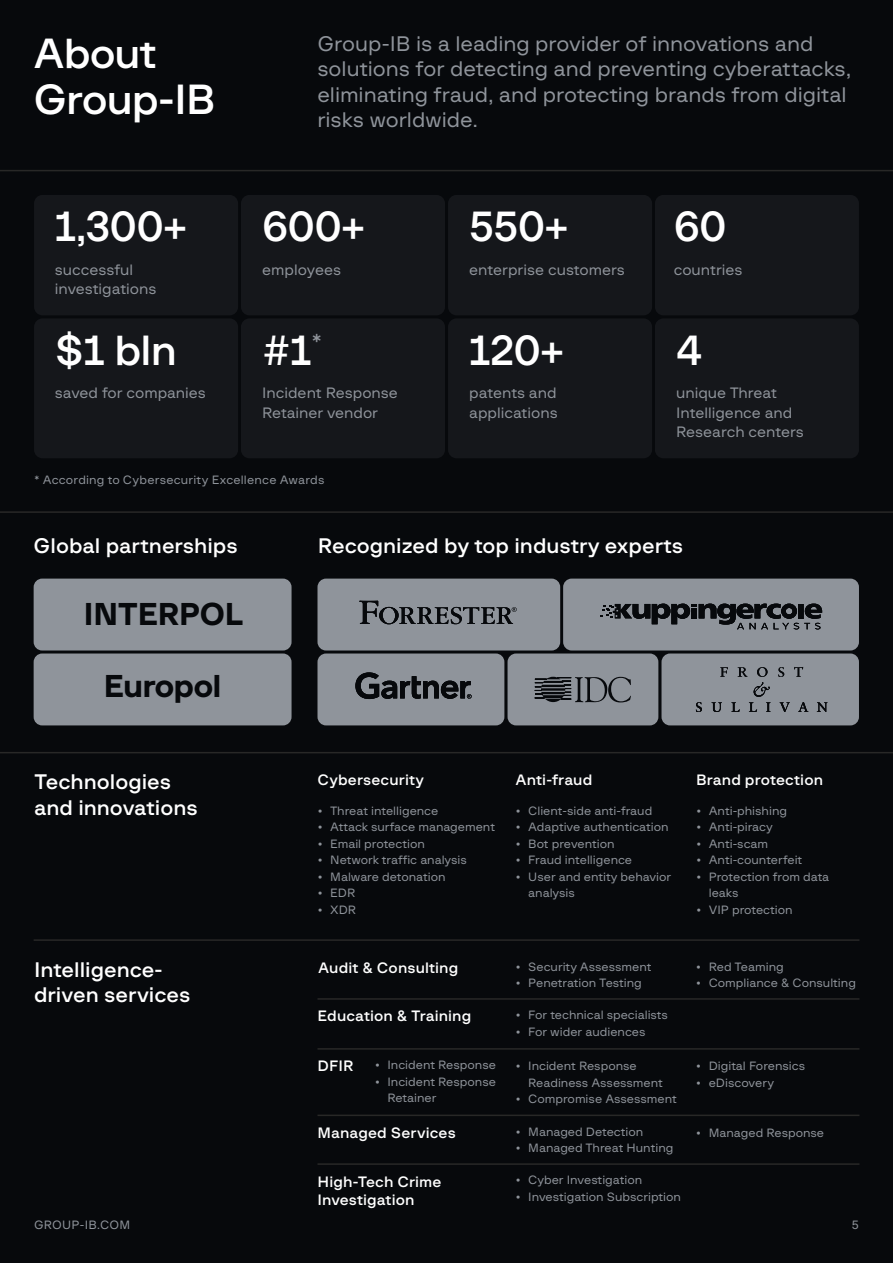
<style>
.page{position:relative;width:893px;height:1263px;background:#07090c}
.page>*{position:absolute;margin:0;border:0;box-sizing:border-box;transform-origin:0 0}
.t1{font:42px/46.5px "G font Medium";letter-spacing:-.02em;color:#fff}
.t2{font:31.5px "G font Bold";letter-spacing:-.03em;color:#07090c}
.t3{font:21px/25.5px "G font Regular";color:#8f949b}
.t4{font:21px/25.5px "G font Medium";color:#fff}
.t5{font:15px/19.5px "G font Regular";color:#8f949b}
.t6{font:15px/18px "G font Medium";letter-spacing:.005em;color:#fff}
.t7{font:12px/16.5px "G font Regular";color:#8f949b}
.t8{font:12px "G font Regular";letter-spacing:.02em;color:#8f949b}
</style>
<div class="page">
<hr style="left:0;top:752px;width:893px;height:1px;background:#282827">
<hr style="left:34px;top:939px;width:825px;height:2px;background:#282827">
<hr style="left:317px;top:998px;width:542px;height:2px;background:#282827">
<hr style="left:317px;top:1048px;width:542px;height:2px;background:#282827">
<hr style="left:317px;top:1114px;width:542px;height:2px;background:#282827">
<hr style="left:317px;top:1163px;width:542px;height:2px;background:#282827">
<hr style="left:0;top:170px;width:893px;height:1px;background:#282827">
<hr style="left:0;top:511px;width:893px;height:2px;background:#282827">
<div style="left:34px;top:579px;width:258px;height:71px;background:#8f949b;border-radius:9px"></div>
<div style="left:34px;top:653px;width:258px;height:72px;background:#8f949b;border-radius:9px"></div>
<div style="left:317px;top:579px;width:243px;height:71px;background:#8f949b;border-radius:9px"></div>
<div style="left:317px;top:653px;width:187px;height:72px;background:#8f949b;border-radius:9px"></div>
<div style="left:508px;top:653px;width:150px;height:72px;background:#8f949b;border-radius:9px"></div>
<div style="left:661px;top:653px;width:198px;height:72px;background:#8f949b;border-radius:9px"></div>
<div style="left:563px;top:579px;width:296px;height:71px;background:#8f949b;border-radius:9px"></div>
<svg style="left:601px;top:604px;width:221px;height:25px"></svg>
<svg style="left:535px;top:677px;width:96px;height:25px"></svg>
<svg style="left:696px;top:667px;width:131px;height:45px"></svg>
<svg style="left:359px;top:601px;width:158px;height:23px"></svg>
<svg style="left:355px;top:672px;width:117px;height:27px"></svg>
<div style="left:34px;top:195px;width:204px;height:120px;background:#15171b;border-radius:9px"></div>
<div style="left:34px;top:318px;width:204px;height:140px;background:#15171b;border-radius:9px"></div>
<div style="left:241px;top:195px;width:204px;height:120px;background:#15171b;border-radius:9px"></div>
<div style="left:241px;top:318px;width:204px;height:140px;background:#15171b;border-radius:9px"></div>
<div style="left:448px;top:195px;width:204px;height:120px;background:#15171b;border-radius:9px"></div>
<div style="left:448px;top:318px;width:204px;height:140px;background:#15171b;border-radius:9px"></div>
<div style="left:655px;top:195px;width:204px;height:120px;background:#15171b;border-radius:9px"></div>
<div style="left:655px;top:318px;width:204px;height:140px;background:#15171b;border-radius:9px"></div>
<h1 class="t1" style="left:34px;top:30px;width:184px">About<br>Group-IB</h1>
<h3 class="t3" style="left:317px;top:31px;width:535px">Group-IB is a leading provider of innovations and solutions for detecting and preventing cyberattacks, eliminating fraud, and protecting brands from digital risks worldwide.</h3>
<h1 class="t1" style="left:55px;top:204px;width:134px">1,300+</h1>
<h1 class="t1" style="left:262px;top:204px;width:104px">600+</h1>
<h1 class="t1" style="left:469px;top:204px;width:101px">550+</h1>
<h1 class="t1" style="left:674px;top:204px;width:55px">60</h1>
<p class="t5" style="left:55px;top:260px;width:103px">successful investigations</p>
<p class="t5" style="left:262px;top:260px;width:80px">employees</p>
<p class="t5" style="left:469px;top:260px;width:157px">enterprise customers</p>
<p class="t5" style="left:674px;top:260px;width:70px">countries</p>
<h1 class="t1" style="left:55px;top:327px;width:123px">$1 bln</h1>
<h1 class="t1" style="left:262px;top:327px;width:62px">#1<sup>*</sup></h1>
<h1 class="t1" style="left:469px;top:327px;width:97px">120+</h1>
<h1 class="t1" style="left:676px;top:327px;width:28px">4</h1>
<p class="t5" style="left:55px;top:383px;width:152px">saved for companies</p>
<p class="t5" style="left:262px;top:383px;width:137px">Incident Response<br>Retainer vendor</p>
<p class="t5" style="left:469px;top:383px;width:90px">patents and applications</p>
<p class="t5" style="left:676px;top:383px;width:129px">unique Threat<br>Intelligence and<br>Research centers</p>
<p class="t8" style="left:34px;top:473px;width:292px">* According to Cybersecurity Excellence Awards</p>
<h3 class="t4" style="left:34px;top:533px;width:206px">Global partnerships</h3>
<h3 class="t4" style="left:318px;top:533px;width:367px">Recognized by top industry experts</h3>
<h2 class="t2" style="left:84px;top:597px;width:162px">INTERPOL</h2>
<h2 class="t2" style="left:104px;top:669px;width:119px">Europol</h2>
<h3 class="t4" style="left:34px;top:769px;width:165px">Technologies and innovations</h3>
<p class="t6" style="left:317px;top:771px;width:108px">Cybersecurity</p>
<p class="t6" style="left:515px;top:771px;width:78px">Anti-fraud</p>
<p class="t6" style="left:696px;top:771px;width:129px">Brand protection</p>
<p class="t7" style="left:515px;top:802px;width:138px">• Client-side anti-fraud</p>
<p class="t7" style="left:515px;top:819px;width:155px">• Adaptive authentication</p>
<p class="t7" style="left:515px;top:835px;width:101px">• Bot prevention</p>
<p class="t7" style="left:515px;top:852px;width:118px">• Fraud intelligence</p>
<p class="t7" style="left:528px;top:868px;width:144px;text-indent:-13px">• User and entity behavior analysis</p>
<p class="t7" style="left:317px;top:802px;width:122px">• Threat intelligence</p>
<p class="t7" style="left:317px;top:819px;width:179px">• Attack surface management</p>
<p class="t7" style="left:317px;top:835px;width:109px">• Email protection</p>
<p class="t7" style="left:317px;top:852px;width:151px">• Network traffic analysis</p>
<p class="t7" style="left:317px;top:868px;width:130px">• Malware detonation</p>
<p class="t7" style="left:317px;top:885px;width:39px">• EDR</p>
<p class="t7" style="left:317px;top:901px;width:40px">• XDR</p>
<p class="t7" style="left:696px;top:802px;width:93px">• Anti-phishing</p>
<p class="t7" style="left:696px;top:819px;width:78px">• Anti-piracy</p>
<p class="t7" style="left:696px;top:835px;width:74px">• Anti-scam</p>
<p class="t7" style="left:696px;top:852px;width:108px">• Anti-counterfeit</p>
<p class="t7" style="left:709px;top:868px;width:122px;text-indent:-13px">• Protection from data leaks</p>
<p class="t7" style="left:696px;top:901px;width:98px">• VIP protection</p>
<h3 class="t4" style="left:34px;top:957px;width:158px">Intelligence&shy;driven services</h3>
<p class="t6" style="left:318px;top:958px;width:142px">Audit &amp; Consulting</p>
<p class="t7" style="left:515px;top:958px;width:137px">• Security Assessment</p>
<p class="t7" style="left:515px;top:975px;width:128px">• Penetration Testing</p>
<p class="t6" style="left:317px;top:1007px;width:155px">Education &amp; Training</p>
<p class="t7" style="left:515px;top:1007px;width:154px">• For technical specialists</p>
<p class="t7" style="left:515px;top:1023px;width:132px">• For wider audiences</p>
<p class="t6" style="left:317px;top:1057px;width:38px">DFIR</p>
<p class="t7" style="left:375px;top:1057px;width:123px">• Incident Response</p>
<p class="t7" style="left:387px;top:1073px;width:110px;text-indent:-13px">• Incident Response<br>Retainer</p>
<p class="t7" style="left:528px;top:1058px;width:136px;text-indent:-13px">• Incident Response<br>Readiness Assessment</p>
<p class="t7" style="left:515px;top:1091px;width:163px">• Compromise Assessment</p>
<p class="t6" style="left:317px;top:1124px;width:140px">Managed Services</p>
<p class="t7" style="left:515px;top:1123px;width:129px">• Managed Detection</p>
<p class="t7" style="left:515px;top:1140px;width:159px">• Managed Threat Hunting</p>
<p class="t6" style="left:317px;top:1172px;width:125px">High-Tech Crime<br>Investigation</p>
<p class="t7" style="left:515px;top:1172px;width:128px">• Cyber Investigation</p>
<p class="t7" style="left:515px;top:1188px;width:167px">• Investigation Subscription</p>
<p class="t7" style="left:696px;top:958px;width:89px">• Red Teaming</p>
<p class="t7" style="left:696px;top:975px;width:161px">• Compliance &amp; Consulting</p>
<p class="t7" style="left:696px;top:1058px;width:111px">• Digital Forensics</p>
<p class="t7" style="left:696px;top:1074px;width:80px">• eDiscovery</p>
<p class="t7" style="left:696px;top:1124px;width:130px">• Managed Response</p>
<p class="t8" style="left:34px;top:1218px;width:98px">GROUP-IB.COM</p>
<p class="t7" style="left:852px;top:1217px;width:9px">5</p>
</div>
